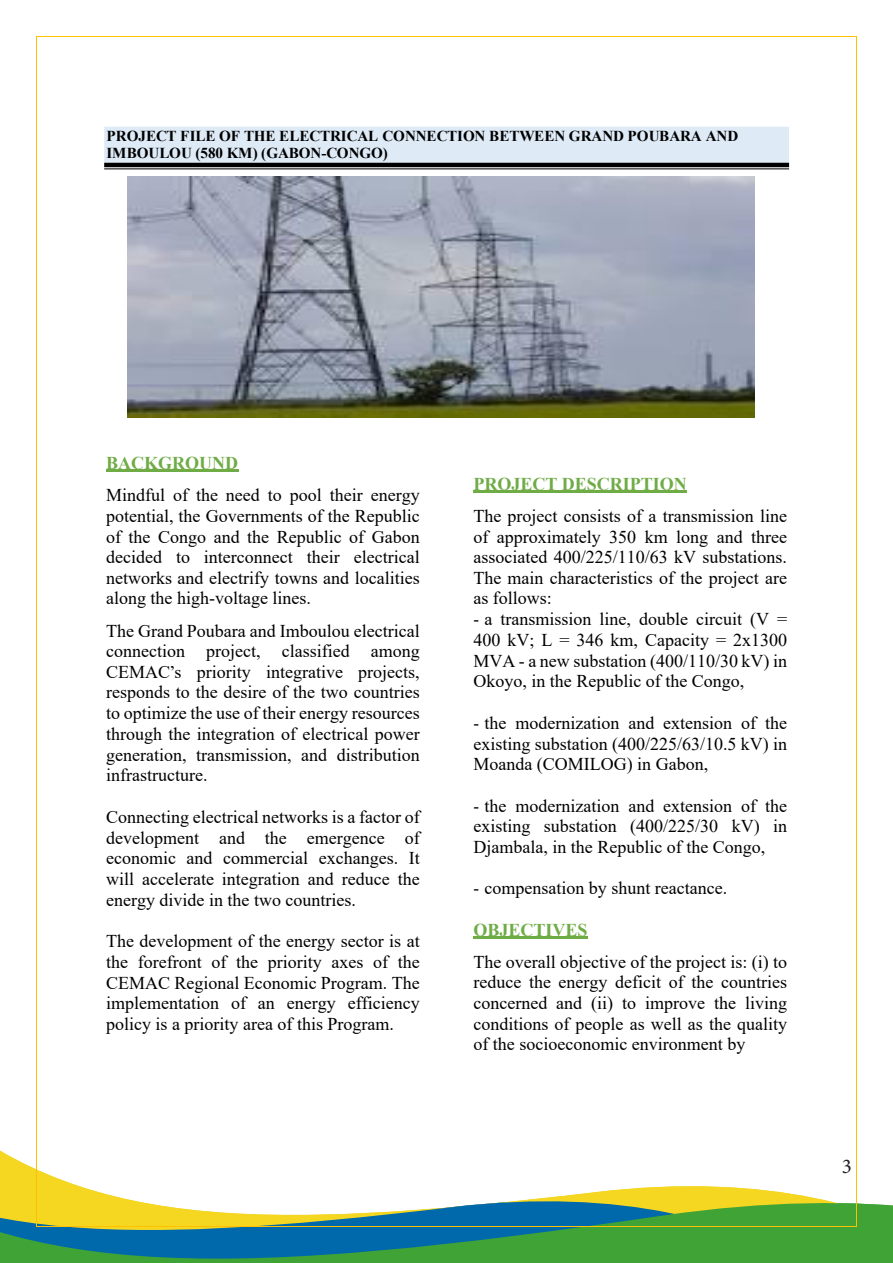
<style>
.page{position:relative;width:893px;height:1263px;background:#fff}
.page>*{position:absolute;margin:0;border:0;box-sizing:border-box;transform-origin:0 0}
.t1{font:21px "Minion Pro";color:#231f20}
.t2{font:18px/20.7px "Times New Roman";color:#000;text-align:justify}
.t3{font:18px/20.7px "Times New Roman";color:#000;text-align:justify;scale:.95 1}
.t4{font:700 15.15px/17.2px "Times New Roman";letter-spacing:-.005em;color:#000}
.s1{font-weight:700;color:#6fac46}
</style>
<div class="page">
<svg style="left:0;top:1154px;width:893px;height:109px"></svg>
<hr style="left:106px;top:469px;width:132px;height:3px;background:#6fac46">
<hr style="left:473px;top:490px;width:214px;height:3px;background:#6fac46">
<hr style="left:473px;top:936px;width:114px;height:2px;background:#6fac46">
<img style="left:128px;top:176px;width:627px;height:242px">
<svg style="left:104px;top:127px;width:685px;height:42px;background:#4c4e4f"></svg>
<div style="left:104px;top:127px;width:672px;height:37px;background:#deeaf6"></div>
<hr style="left:37px;top:36px;width:819px;height:1px;background:#ffc000">
<hr style="left:36px;top:37px;width:1px;height:1189px;background:#ffc000">
<hr style="left:856px;top:37px;width:1px;height:1189px;background:#ffc000">
<hr style="left:37px;top:1226px;width:819px;height:1px;background:#ffc000">
<p class="t4" style="left:106px;top:127px;width:633px">PROJECT FILE OF THE ELECTRICAL CONNECTION BETWEEN GRAND POUBARA AND<br>IMBOULOU (580 KM) (GABON-CONGO)</p>
<p class="t2" style="left:106px;top:446px;width:315px;line-height:32.1px"><span class="s1">BACKGROUND<br></span>Mindful of the need to pool their energy</p>
<p class="t2" style="left:106px;top:505px;width:315px">potential, the Governments of the Republic of the Congo and the Republic of Gabon decided to interconnect their electrical networks and electrify towns and localities along the high-voltage lines.</p>
<p class="t2" style="left:106px;top:620px;width:315px">The Grand Poubara and Imboulou electrical connection project, classified among CEMAC՚s priority integrative projects, responds to the desire of the two countries to optimize the use of their energy resources through the integration of electrical power generation, transmission, and distribution infrastructure.</p>
<p class="t2" style="left:106px;top:806px;width:315px">Connecting electrical networks is a factor of development and the emergence of economic and commercial exchanges. It will accelerate integration and reduce the energy divide in the two countries.</p>
<p class="t2" style="left:106px;top:930px;width:315px">The development of the energy sector is at the forefront of the priority axes of the CEMAC Regional Economic Program. The implementation of an energy efficiency policy is a priority area of this Program.</p>
<p class="t2" style="left:473px;top:467px;width:315px;line-height:32.1px"><span class="s1">PROJECT DESCRIPTION<br></span>The project consists of a transmission line</p>
<p class="t2" style="left:473px;top:526px;width:315px">of approximately 350 km long and three associated 400/225/110/63 kV substations.<br>The main characteristics of the project are as follows:</p>
<p class="t3" style="left:473px;top:608px;width:332px">- a transmission line, double circuit (V = 400 kV; L = 346 km, Capacity = 2x1300<br>MVA - a new substation (400/110/30 kV) in Okoyo, in the Republic of the Congo,</p>
<p class="t3" style="left:473px;top:712px;width:332px">- the modernization and extension of the existing substation (400/225/63/10.5 kV) in Moanda (COMILOG) in Gabon,</p>
<p class="t3" style="left:473px;top:794px;width:332px">- the modernization and extension of the existing substation (400/225/30 kV) in Djambala, in the Republic of the Congo,</p>
<p class="t3" style="left:473px;top:877px;width:269px">- compensation by shunt reactance.</p>
<p class="t2" style="left:473px;top:913px;width:315px;line-height:32.1px"><span class="s1">OBJECTIVES<br></span>The overall objective of the project is: (i) to</p>
<p class="t2" style="left:473px;top:971px;width:315px">reduce the energy deficit of the countries concerned and (ii) to improve the living conditions of people as well as the quality of the socioeconomic environment by</p>
<p class="t1" style="left:842px;top:1152px;width:12px">3</p>
</div>
